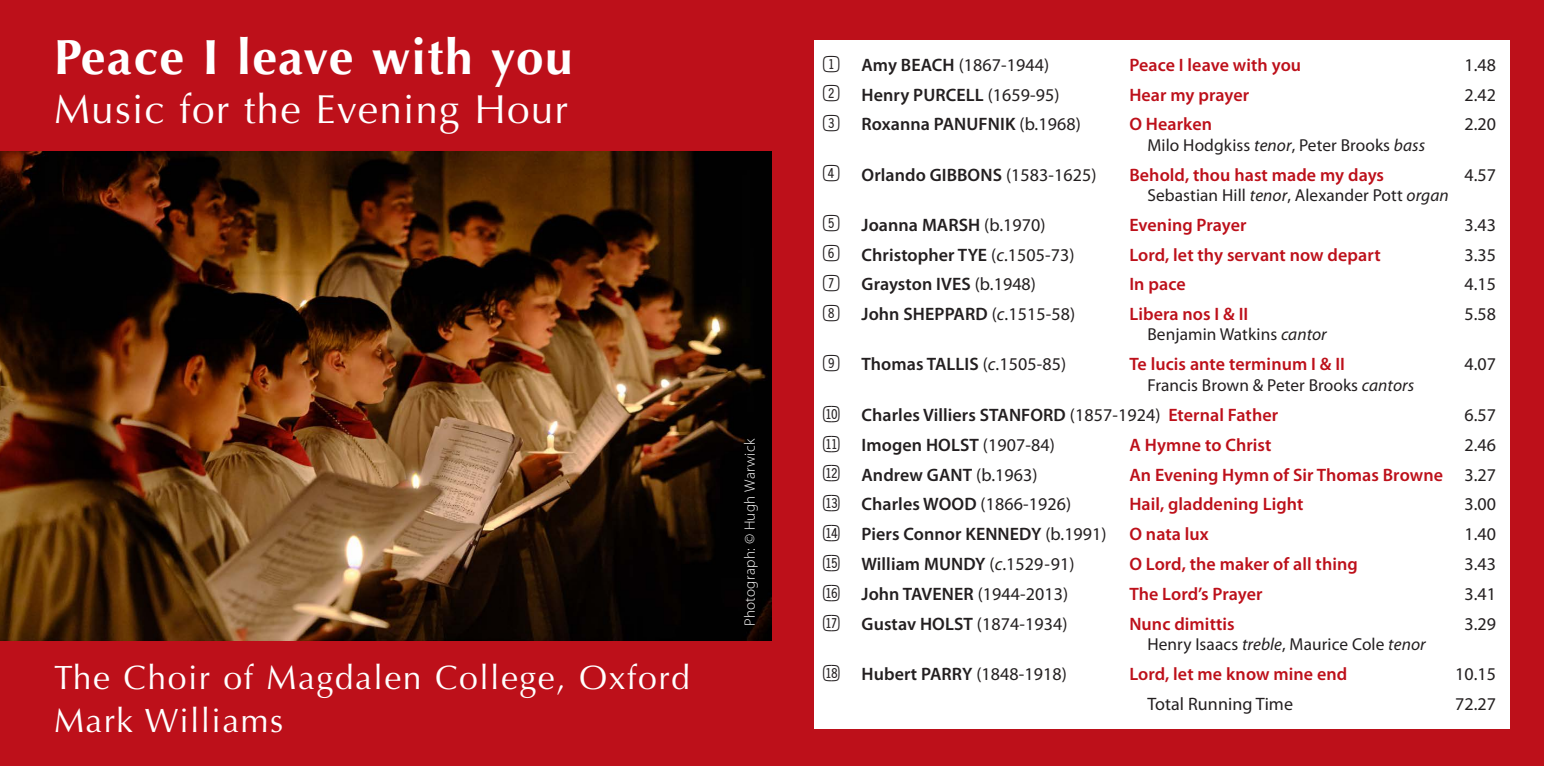
<style>
.page{position:relative;width:1544px;height:766px;background:#fff}
.page>*{position:absolute;margin:0;border:0;box-sizing:border-box;transform-origin:0 0}
._8aa_Small_print_2{font:700 49.5px "Optima";letter-spacing:.03em;color:#fff}
._8aa_Small_print_2-2{font:40.5px "Optima";letter-spacing:.03em;color:#fff}
._8aa_Small_print_2-3{font:33.75px/42.8px "Optima";letter-spacing:.045em;color:#fff}
.Normal__Web{font:600 18px "Myriad Pro";letter-spacing:.005em;color:#231f20}
.Normal__Web-2{font:600 18px "Myriad Pro";letter-spacing:.005em;color:#bd101a}
.Normal__Web-3{font:18px "Myriad Pro";letter-spacing:.005em;color:#231f20}
.Normal__Web-4{font:17.32px "Myriad Pro";letter-spacing:.005em;color:#231f20}
._8aa_Small_print_2-4{font:300 15.08px "Myriad Pro";letter-spacing:.02em;color:#fff}
.s1{font-family:"Double Digits Super Square";font-size:27px}
.s2{font-weight:600}
.s3{font-family:"Double Digits Super Square";font-weight:400;font-size:27px}
.s4{font-weight:400}
.s5{font-style:italic}
.s6{font-weight:400;font-style:italic}
.s7{color:#bd101a}
.s8{font-weight:400;color:#231f20}
</style>
<div class="page">
<div style="left:772px;top:0;width:771px;height:765px;background:#bd101a"></div>
<div style="left:0;top:0;width:772px;height:765px;background:#bd101a"></div>
<div style="left:814px;top:40px;width:695px;height:688px;background:#fff"></div>
<img style="left:0;top:151px;width:771px;height:489px">
<p class="_8aa_Small_print_2" style="left:54px;top:29px;width:520px">Peace I leave with you</p>
<p class="_8aa_Small_print_2-2" style="left:54px;top:86px;width:515px">Music for the Evening Hour</p>
<p class="_8aa_Small_print_2-3" style="left:54px;top:656px;width:637px">The Choir of Magdalen College, Oxford<br>Mark Williams</p>
<p class="_8aa_Small_print_2-4" style="left:740px;top:626px;width:189px;rotate:-90deg">Photograph: © Hugh Warwick</p>
<p class="Normal__Web-3" style="left:823px;top:54px;width:227px"><span class="s1">1</span> <span class="s2">Amy BEACH</span> (1867-1944)</p>
<p class="Normal__Web-2" style="left:1129px;top:53px;width:173px">Peace I leave with you</p>
<p class="Normal__Web-3" style="left:1464px;top:54px;width:33px">1.48</p>
<p class="Normal__Web" style="left:823px;top:83px;width:238px"><span class="s3">2</span> Henry PURCELL <span class="s4">(1659-95)</span></p>
<p class="Normal__Web-2" style="left:1129px;top:83px;width:121px">Hear my prayer</p>
<p class="Normal__Web-3" style="left:1464px;top:83px;width:33px">2.42</p>
<p class="Normal__Web" style="left:823px;top:113px;width:259px"><span class="s3">3</span> Roxanna PANUFNIK <span class="s4">(b.1968)</span></p>
<p class="Normal__Web-2" style="left:1129px;top:113px;width:84px">O Hearken</p>
<p class="Normal__Web-3" style="left:1464px;top:113px;width:33px">2.20</p>
<p class="Normal__Web-4" style="left:1147px;top:134px;width:279px">Milo Hodgkiss <span class="s5">tenor</span>, Peter Brooks <span class="s5">bass</span></p>
<p class="Normal__Web" style="left:823px;top:163px;width:275px"><span class="s3">4</span> Orlando GIBBONS <span class="s4">(1583-1625)</span></p>
<p class="Normal__Web-2" style="left:1129px;top:163px;width:256px">Behold, thou hast made my days</p>
<p class="Normal__Web-3" style="left:1464px;top:163px;width:33px">4.57</p>
<p class="Normal__Web-4" style="left:1147px;top:184px;width:303px">Sebastian Hill <span class="s5">tenor</span>, Alexander Pott <span class="s5">organ</span></p>
<p class="Normal__Web" style="left:823px;top:213px;width:224px"><span class="s3">5</span> Joanna MARSH <span class="s4">(b.1970)</span></p>
<p class="Normal__Web-2" style="left:1129px;top:213px;width:119px">Evening Prayer</p>
<p class="Normal__Web-3" style="left:1464px;top:213px;width:33px">3.43</p>
<p class="Normal__Web" style="left:823px;top:243px;width:253px"><span class="s3">6</span> Christopher TYE <span class="s4">(</span><span class="s6">c</span><span class="s4">.1505-73)</span></p>
<p class="Normal__Web-2" style="left:1129px;top:243px;width:253px">Lord, let thy servant now depart</p>
<p class="Normal__Web-3" style="left:1464px;top:243px;width:33px">3.35</p>
<p class="Normal__Web" style="left:823px;top:273px;width:214px"><span class="s3">7</span> Grayston IVES <span class="s4">(b.1948)</span></p>
<p class="Normal__Web-2" style="left:1129px;top:273px;width:58px">In pace</p>
<p class="Normal__Web-3" style="left:1464px;top:273px;width:33px">4.15</p>
<p class="Normal__Web" style="left:823px;top:302px;width:253px"><span class="s3">8</span> John SHEPPARD <span class="s4">(</span><span class="s6">c</span><span class="s4">.1515-58)</span></p>
<p class="Normal__Web-2" style="left:1129px;top:302px;width:120px">Libera nos I &amp; II</p>
<p class="Normal__Web-3" style="left:1464px;top:303px;width:33px">5.58</p>
<p class="Normal__Web-4" style="left:1147px;top:324px;width:181px">Benjamin Watkins <span class="s5">cantor</span></p>
<p class="Normal__Web" style="left:823px;top:352px;width:244px"><span class="s3">9</span> Thomas TALLIS <span class="s4">(</span><span class="s6">c</span><span class="s4">.1505-85)</span></p>
<p class="Normal__Web-2" style="left:1129px;top:352px;width:217px">Te lucis ante terminum I &amp; II</p>
<p class="Normal__Web-3" style="left:1464px;top:353px;width:33px">4.07</p>
<p class="Normal__Web-4" style="left:1147px;top:374px;width:268px">Francis Brown &amp; Peter Brooks <span class="s5">cantors</span></p>
<p class="Normal__Web" style="left:823px;top:403px;width:456px"><span class="s3">BL</span> Charles Villiers STANFORD <span class="s4">(1857-1924)</span> <span class="s7">Eternal Father</span></p>
<p class="Normal__Web-3" style="left:1464px;top:403px;width:33px">6.57</p>
<p class="Normal__Web" style="left:823px;top:433px;width:233px"><span class="s3">BM</span> Imogen HOLST <span class="s4">(1907-84)</span></p>
<p class="Normal__Web-2" style="left:1129px;top:433px;width:144px">A Hymne to Christ</p>
<p class="Normal__Web-3" style="left:1464px;top:433px;width:33px">2.46</p>
<p class="Normal__Web" style="left:823px;top:463px;width:216px"><span class="s3">BN</span> Andrew GANT <span class="s4">(b.1963)</span></p>
<p class="Normal__Web-2" style="left:1129px;top:463px;width:368px">An Evening Hymn of Sir Thomas Browne <span class="s8">3.27</span></p>
<p class="Normal__Web" style="left:823px;top:493px;width:249px"><span class="s3">BO</span> Charles WOOD <span class="s4">(1866-1926)</span></p>
<p class="Normal__Web-2" style="left:1129px;top:493px;width:176px">Hail, gladdening Light</p>
<p class="Normal__Web-3" style="left:1464px;top:493px;width:33px">3.00</p>
<p class="Normal__Web" style="left:823px;top:522px;width:285px"><span class="s3">BP</span> Piers Connor KENNEDY <span class="s4">(b.1991)</span></p>
<p class="Normal__Web-2" style="left:1129px;top:522px;width:81px">O nata lux</p>
<p class="Normal__Web-3" style="left:1464px;top:523px;width:33px">1.40</p>
<p class="Normal__Web" style="left:823px;top:552px;width:253px"><span class="s3">BQ</span> William MUNDY <span class="s4">(</span><span class="s6">c</span><span class="s4">.1529-91)</span></p>
<p class="Normal__Web-2" style="left:1129px;top:552px;width:230px">O Lord, the maker of all thing</p>
<p class="Normal__Web-3" style="left:1464px;top:553px;width:33px">3.43</p>
<p class="Normal__Web" style="left:823px;top:582px;width:246px"><span class="s3">BR</span> John TAVENER <span class="s4">(1944-2013)</span></p>
<p class="Normal__Web-2" style="left:1129px;top:582px;width:135px">The Lord’s Prayer</p>
<p class="Normal__Web-3" style="left:1464px;top:582px;width:33px">3.41</p>
<p class="Normal__Web" style="left:823px;top:612px;width:246px"><span class="s3">BS</span> Gustav HOLST <span class="s4">(1874-1934)</span></p>
<p class="Normal__Web-2" style="left:1129px;top:612px;width:107px">Nunc dimittis</p>
<p class="Normal__Web-3" style="left:1464px;top:612px;width:33px">3.29</p>
<p class="Normal__Web-4" style="left:1147px;top:633px;width:280px">Henry Isaacs <span class="s5">treble</span>, Maurice Cole <span class="s5">tenor</span></p>
<p class="Normal__Web" style="left:823px;top:662px;width:245px"><span class="s3">BT</span> Hubert PARRY <span class="s4">(1848-1918)</span></p>
<p class="Normal__Web-2" style="left:1129px;top:662px;width:219px">Lord, let me know mine end</p>
<p class="Normal__Web-3" style="left:1455px;top:662px;width:43px">10.15</p>
<p class="Normal__Web-3" style="left:1147px;top:692px;width:147px">Total Running Time</p>
<p class="Normal__Web-3" style="left:1455px;top:692px;width:43px">72.27</p>
</div>
